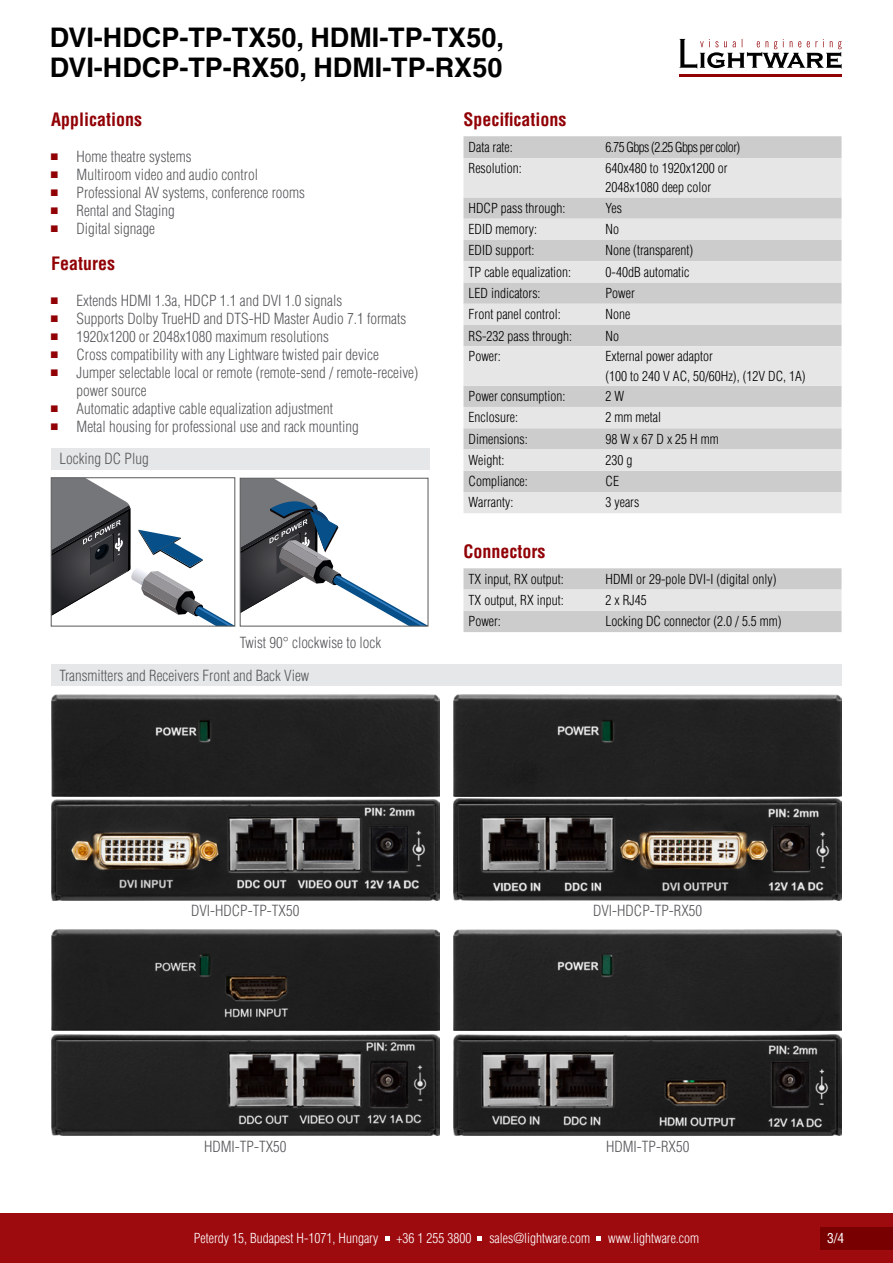
<style>
.page{position:relative;width:893px;height:1263px;background:#fff}
.page>*{position:absolute;margin:0;border:0;box-sizing:border-box;transform-origin:0 0}
.t1{font:700 27px/30px "Helvetica LT Std";color:#000}
.t2{font:700 condensed 18px "Helvetica LT Std";color:#910005}
.t3{font:300 condensed 15px/18px "Helvetica LT Std";color:#58595b}
.t4{font:300 condensed 13.5px/19.5px "Helvetica LT Std";color:#000}
.t5{font:300 condensed 13.5px "Helvetica LT Std";color:#fff}
.t6{font:300 condensed 13.5px "Helvetica LT Std";letter-spacing:-.045em;color:#000}
.t7{font:condensed 13.5px "Helvetica LT Std";color:#fff}
.s1{font-family:"Arial Narrow";font-weight:400;font-stretch:normal;font-size:14.25px;color:#910005}
</style>
<div class="page">
<img style="left:51px;top:1034px;width:388px;height:101px">
<img style="left:51px;top:929px;width:388px;height:101px">
<img style="left:51px;top:694px;width:388px;height:102px">
<img style="left:453px;top:929px;width:389px;height:101px">
<img style="left:453px;top:799px;width:389px;height:102px">
<img style="left:51px;top:799px;width:388px;height:101px">
<img style="left:453px;top:694px;width:389px;height:102px">
<img style="left:453px;top:1034px;width:389px;height:101px">
<svg style="left:51px;top:478px;width:374px;height:148px"></svg>
<div style="left:240px;top:478px;width:188px;height:148px;border:1px solid #595959"></div>
<div style="left:0;top:1213px;width:893px;height:50px;background:#9e0b0f"></div>
<svg style="left:385px;top:1236px;width:4px;height:5px"></svg>
<svg style="left:477px;top:1236px;width:5px;height:5px"></svg>
<svg style="left:596px;top:1236px;width:5px;height:5px"></svg>
<svg style="left:679px;top:39px;width:163px;height:30px"></svg>
<hr style="left:679px;top:74px;width:163px;height:3px;background:#910005">
<div style="left:821px;top:1227px;width:72px;height:23px;background:#790000"></div>
<div style="left:51px;top:665px;width:791px;height:21px;background:#e6e7e8"></div>
<div style="left:51px;top:448px;width:378px;height:21px;background:#e6e7e8"></div>
<div style="left:463px;top:136px;width:378px;height:22px;background:#ccc"></div>
<svg style="left:463px;top:158px;width:378px;height:355px;background:#dbdbdb"></svg>
<svg style="left:463px;top:568px;width:378px;height:64px;background:#d5d5d5"></svg>
<h1 class="t1" style="left:50px;top:22px;width:455px">DVI-HDCP-TP-TX50, HDMI-TP-TX50,<br>DVI-HDCP-TP-RX50, HDMI-TP-RX50</h1>
<p class="t2" style="left:51px;top:108px;width:93px">Applications</p>
<p class="t3" style="left:51px;top:147px;width:142px"><span class="s1">■</span> Home theatre systems</p>
<p class="t3" style="left:51px;top:165px;width:209px"><span class="s1">■</span> Multiroom video and audio control</p>
<p class="t3" style="left:51px;top:183px;width:256px"><span class="s1">■</span> Professional AV systems, conference rooms</p>
<p class="t3" style="left:51px;top:201px;width:125px"><span class="s1">■</span> Rental and Staging</p>
<p class="t3" style="left:51px;top:219px;width:105px"><span class="s1">■</span> Digital signage</p>
<p class="t2" style="left:51px;top:252px;width:65px">Features</p>
<p class="t3" style="left:51px;top:291px;width:293px"><span class="s1">■</span> Extends HDMI 1.3a, HDCP 1.1 and DVI 1.0 signals</p>
<p class="t3" style="left:51px;top:309px;width:357px"><span class="s1">■</span> Supports Dolby TrueHD and DTS-HD Master Audio 7.1 formats</p>
<p class="t3" style="left:51px;top:327px;width:279px"><span class="s1">■</span> 1920x1200 or 2048x1080 maximum resolutions</p>
<p class="t3" style="left:51px;top:345px;width:329px"><span class="s1">■</span> Cross compatibility with any Lightware twisted pair device</p>
<p class="t3" style="left:77px;top:363px;width:343px;text-indent:-26px"><span class="s1">■</span> Jumper selectable local or remote (remote-send / remote-receive) power source</p>
<p class="t3" style="left:51px;top:399px;width:284px"><span class="s1">■</span> Automatic adaptive cable equalization adjustment</p>
<p class="t3" style="left:51px;top:417px;width:309px"><span class="s1">■</span> Metal housing for professional use and rack mounting</p>
<p class="t3" style="left:60px;top:450px;width:91px">Locking DC Plug</p>
<p class="t3" style="left:240px;top:633px;width:143px">Twist 90° clockwise to lock</p>
<p class="t3" style="left:60px;top:666px;width:251px">Transmitters and Receivers Front and Back View</p>
<p class="t2" style="left:463px;top:108px;width:104px">Specifications</p>
<p class="t4" style="left:469px;top:137px;width:46px">Data rate:</p>
<p class="t6" style="left:605px;top:139px;width:136px">6.75 Gbps (2.25 Gbps per color)</p>
<p class="t4" style="left:469px;top:158px;width:55px">Resolution:</p>
<p class="t4" style="left:605px;top:158px;width:124px">640x480 to 1920x1200 or<br>2048x1080 deep color</p>
<p class="t4" style="left:469px;top:198px;width:98px">HDCP pass through:</p>
<p class="t4" style="left:605px;top:198px;width:18px">Yes</p>
<p class="t4" style="left:469px;top:219px;width:70px">EDID memory:</p>
<p class="t4" style="left:605px;top:219px;width:15px">No</p>
<p class="t4" style="left:469px;top:241px;width:67px">EDID support:</p>
<p class="t4" style="left:605px;top:241px;width:89px">None (transparent)</p>
<p class="t4" style="left:469px;top:262px;width:104px">TP cable equalization:</p>
<p class="t4" style="left:605px;top:262px;width:85px">0-40dB automatic</p>
<p class="t4" style="left:469px;top:283px;width:73px">LED indicators:</p>
<p class="t4" style="left:605px;top:283px;width:31px">Power</p>
<p class="t4" style="left:469px;top:304px;width:94px">Front panel control:</p>
<p class="t4" style="left:605px;top:304px;width:26px">None</p>
<p class="t4" style="left:469px;top:326px;width:105px">RS-232 pass through:</p>
<p class="t4" style="left:605px;top:326px;width:15px">No</p>
<p class="t4" style="left:469px;top:346px;width:34px">Power:</p>
<p class="t4" style="left:605px;top:346px;width:202px">External power adaptor<br>(100 to 240 V AC, 50/60Hz), (12V DC, 1A)</p>
<p class="t4" style="left:469px;top:386px;width:98px">Power consumption:</p>
<p class="t4" style="left:605px;top:386px;width:20px">2 W</p>
<p class="t4" style="left:469px;top:408px;width:51px">Enclosure:</p>
<p class="t4" style="left:605px;top:408px;width:57px">2 mm metal</p>
<p class="t4" style="left:469px;top:429px;width:61px">Dimensions:</p>
<p class="t4" style="left:605px;top:429px;width:115px">98 W x 67 D x 25 H mm</p>
<p class="t4" style="left:469px;top:450px;width:37px">Weight:</p>
<p class="t4" style="left:605px;top:450px;width:28px">230 g</p>
<p class="t4" style="left:469px;top:471px;width:61px">Compliance:</p>
<p class="t4" style="left:605px;top:471px;width:15px">CE</p>
<p class="t4" style="left:469px;top:493px;width:46px">Warranty:</p>
<p class="t4" style="left:605px;top:493px;width:35px">3 years</p>
<p class="t2" style="left:463px;top:540px;width:83px">Connectors</p>
<p class="t4" style="left:469px;top:569px;width:97px">TX input, RX output:</p>
<p class="t4" style="left:605px;top:569px;width:172px">HDMI or 29-pole DVI-I (digital only)</p>
<p class="t4" style="left:469px;top:590px;width:97px">TX output, RX input:</p>
<p class="t4" style="left:605px;top:590px;width:43px">2 x RJ45</p>
<p class="t4" style="left:469px;top:612px;width:34px">Power:</p>
<p class="t4" style="left:605px;top:612px;width:178px">Locking DC connector (2.0 / 5.5 mm)</p>
<p class="t3" style="left:191px;top:901px;width:110px">DVI-HDCP-TP-TX50</p>
<p class="t3" style="left:593px;top:901px;width:111px">DVI-HDCP-TP-RX50</p>
<p class="t3" style="left:204px;top:1138px;width:84px">HDMI-TP-TX50</p>
<p class="t3" style="left:606px;top:1138px;width:85px">HDMI-TP-RX50</p>
<p class="t5" style="left:194px;top:1230px;width:186px">Peterdy 15, Budapest H-1071, Hungary</p>
<p class="t5" style="left:396px;top:1230px;width:76px">+36 1 255 3800</p>
<p class="t5" style="left:489px;top:1230px;width:102px">sales@lightware.com</p>
<p class="t5" style="left:608px;top:1230px;width:93px">www.lightware.com</p>
<p class="t7" style="left:827px;top:1230px;width:19px">3/4</p>
</div>
